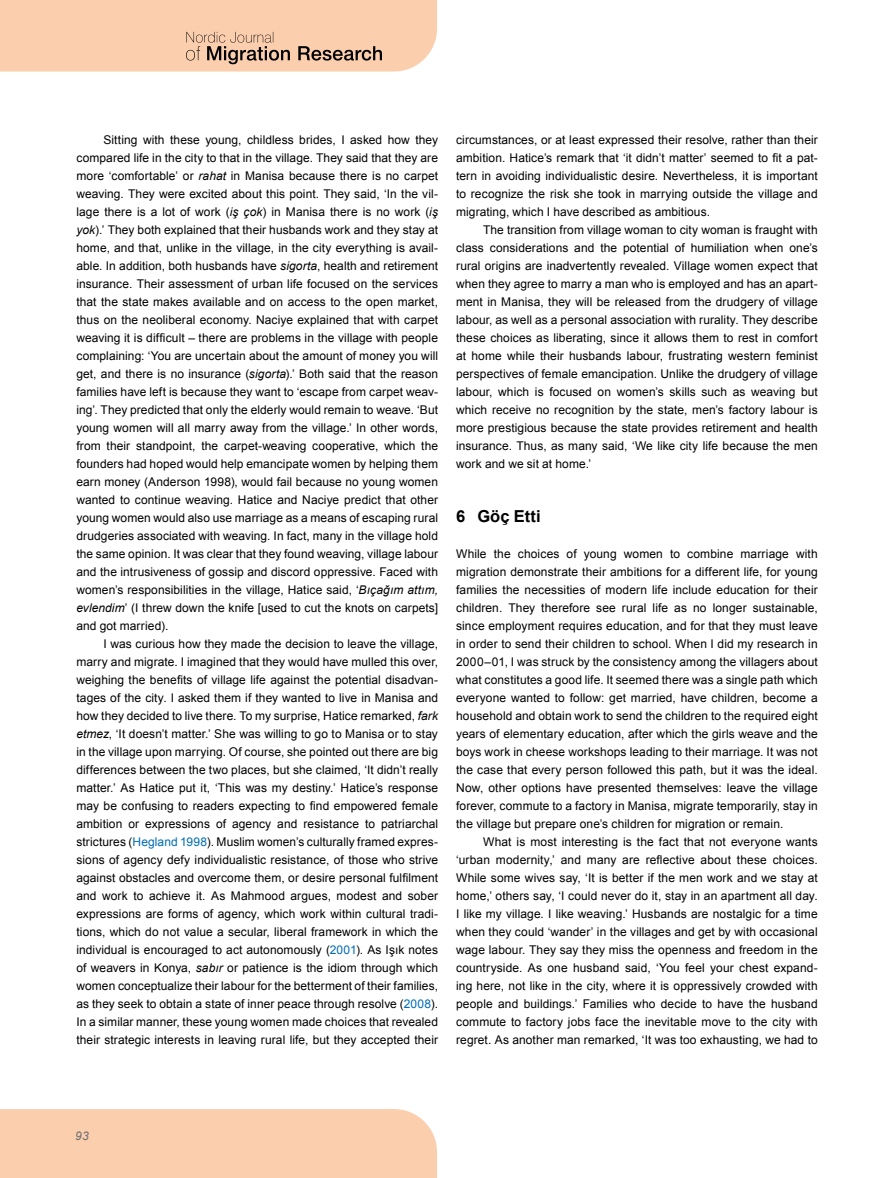
<style>
.page{position:relative;width:893px;height:1178px;background:#fff}
.page>*{position:absolute;margin:0;border:0;box-sizing:border-box;transform-origin:0 0}
.t1{font:700 16.5px "Arial";color:#000}
.t2{font:12px/18px "Arial";letter-spacing:.005em;color:#000;text-align:justify}
.t3{font:italic 12px "Arial";color:#706f6f}
.s1{font-style:italic}
.s2{color:#006bb6}
</style>
<div class="page">
<div style="left:0;top:1109px;width:437px;height:69px;background:#fbceae"></div>
<svg style="left:0;top:0;width:437px;height:72px;background:#f2c7a9"></svg>
<p class="t2" style="left:76px;top:131px;width:363px;text-indent:27px">Sitting with these young, childless brides, I asked how they compared life in the city to that in the village. They said that they are more ‘comfortable’ or <span class="s1">rahat</span> in Manisa because there is no carpet weaving. They were excited about this point. They said, ‘In the vil&shy;lage there is a lot of work (<span class="s1">iş çok</span>) in Manisa there is no work (<span class="s1">iş yok</span>).’ They both explained that their husbands work and they stay at home, and that, unlike in the village, in the city everything is avail&shy;able. In addition, both husbands have <span class="s1">sigorta</span>, health and retirement insurance. Their assessment of urban life focused on the services that the state makes available and on access to the open market, thus on the neoliberal economy. Naciye explained that with carpet weaving it is difficult – there are problems in the village with people complaining: ‘You are uncertain about the amount of money you will get, and there is no insurance (<span class="s1">sigorta</span>).’ Both said that the reason families have left is because they want to ‘escape from carpet weav&shy;ing’. They predicted that only the elderly would remain to weave. ‘But young women will all marry away from the village.’ In other words, from their standpoint, the carpet-weaving cooperative, which the founders had hoped would help emancipate women by helping them earn money (Anderson 1998), would fail because no young women wanted to continue weaving. Hatice and Naciye predict that other young women would also use marriage as a means of escaping rural drudgeries associated with weaving. In fact, many in the village hold the same opinion. It was clear that they found weaving, village labour and the intrusiveness of gossip and discord oppressive. Faced with women’s responsibilities in the village, Hatice said, ‘<span class="s1">Bıçağım attım, evlendim</span>’ (I threw down the knife [used to cut the knots on carpets] and got married).</p>
<p class="t2" style="left:76px;top:635px;width:363px;text-indent:27px">I was curious how they made the decision to leave the village, marry and migrate. I imagined that they would have mulled this over, weighing the benefits of village life against the potential disadvan&shy;tages of the city. I asked them if they wanted to live in Manisa and how they decided to live there. To my surprise, Hatice remarked, <span class="s1">fark etmez</span>, ‘It doesn’t matter.’ She was willing to go to Manisa or to stay in the village upon marrying. Of course, she pointed out there are big differences between the two places, but she claimed, ‘It didn’t really matter.’ As Hatice put it, ‘This was my destiny.’ Hatice’s response may be confusing to readers expecting to find empowered female ambition or expressions of agency and resistance to patriarchal strictures (<span class="s2">Hegland 1998</span>). Muslim women’s culturally framed expres&shy;sions of agency defy individualistic resistance, of those who strive against obstacles and overcome them, or desire personal fulfilment and work to achieve it. As Mahmood argues, modest and sober expressions are forms of agency, which work within cultural tradi&shy;tions, which do not value a secular, liberal framework in which the individual is encouraged to act autonomously (<span class="s2">2001</span>). As Işık notes of weavers in Konya, <span class="s1">sabır</span> or patience is the idiom through which women conceptualize their labour for the betterment of their families, as they seek to obtain a state of inner peace through resolve (<span class="s2">2008</span>).<br>In a similar manner, these young women made choices that revealed their strategic interests in leaving rural life, but they accepted their</p>
<p class="t2" style="left:456px;top:131px;width:363px">circumstances, or at least expressed their resolve, rather than their ambition. Hatice’s remark that ‘it didn’t matter’ seemed to fit a pat&shy;tern in avoiding individualistic desire. Nevertheless, it is important to recognize the risk she took in marrying outside the village and migrating, which I have described as ambitious.</p>
<p class="t2" style="left:456px;top:221px;width:363px;text-indent:27px">The transition from village woman to city woman is fraught with class considerations and the potential of humiliation when one’s rural origins are inadvertently revealed. Village women expect that when they agree to marry a man who is employed and has an apart&shy;ment in Manisa, they will be released from the drudgery of village labour, as well as a personal association with rurality. They describe these choices as liberating, since it allows them to rest in comfort at home while their husbands labour, frustrating western feminist perspectives of female emancipation. Unlike the drudgery of village labour, which is focused on women’s skills such as weaving but which receive no recognition by the state, men’s factory labour is more prestigious because the state provides retirement and health insurance. Thus, as many said, ‘We like city life because the men work and we sit at home.’</p>
<h1 class="t1" style="left:456px;top:505px;width:86px">6 Göç Etti</h1>
<p class="t2" style="left:456px;top:545px;width:363px">While the choices of young women to combine marriage with migration demonstrate their ambitions for a different life, for young families the necessities of modern life include education for their children. They therefore see rural life as no longer sustainable, since employment requires education, and for that they must leave in order to send their children to school. When I did my research in 2000–01, I was struck by the consistency among the villagers about what constitutes a good life. It seemed there was a single path which everyone wanted to follow: get married, have children, become a household and obtain work to send the children to the required eight years of elementary education, after which the girls weave and the boys work in cheese workshops leading to their marriage. It was not the case that every person followed this path, but it was the ideal.<br>Now, other options have presented themselves: leave the village forever, commute to a factory in Manisa, migrate temporarily, stay in the village but prepare one’s children for migration or remain.</p>
<p class="t2" style="left:456px;top:833px;width:363px;text-indent:27px">What is most interesting is the fact that not everyone wants ‘urban modernity,’ and many are reflective about these choices.<br>While some wives say, ‘It is better if the men work and we stay at home,’ others say, ‘I could never do it, stay in an apartment all day.<br>I like my village. I like weaving.’ Husbands are nostalgic for a time when they could ‘wander’ in the villages and get by with occasional wage labour. They say they miss the openness and freedom in the countryside. As one husband said, ‘You feel your chest expand&shy;ing here, not like in the city, where it is oppressively crowded with people and buildings.’ Families who decide to have the husband commute to factory jobs face the inevitable move to the city with regret. As another man remarked, ‘It was too exhausting, we had to</p>
<p class="t3" style="left:75px;top:1128px;width:15px">93</p>
</div>
